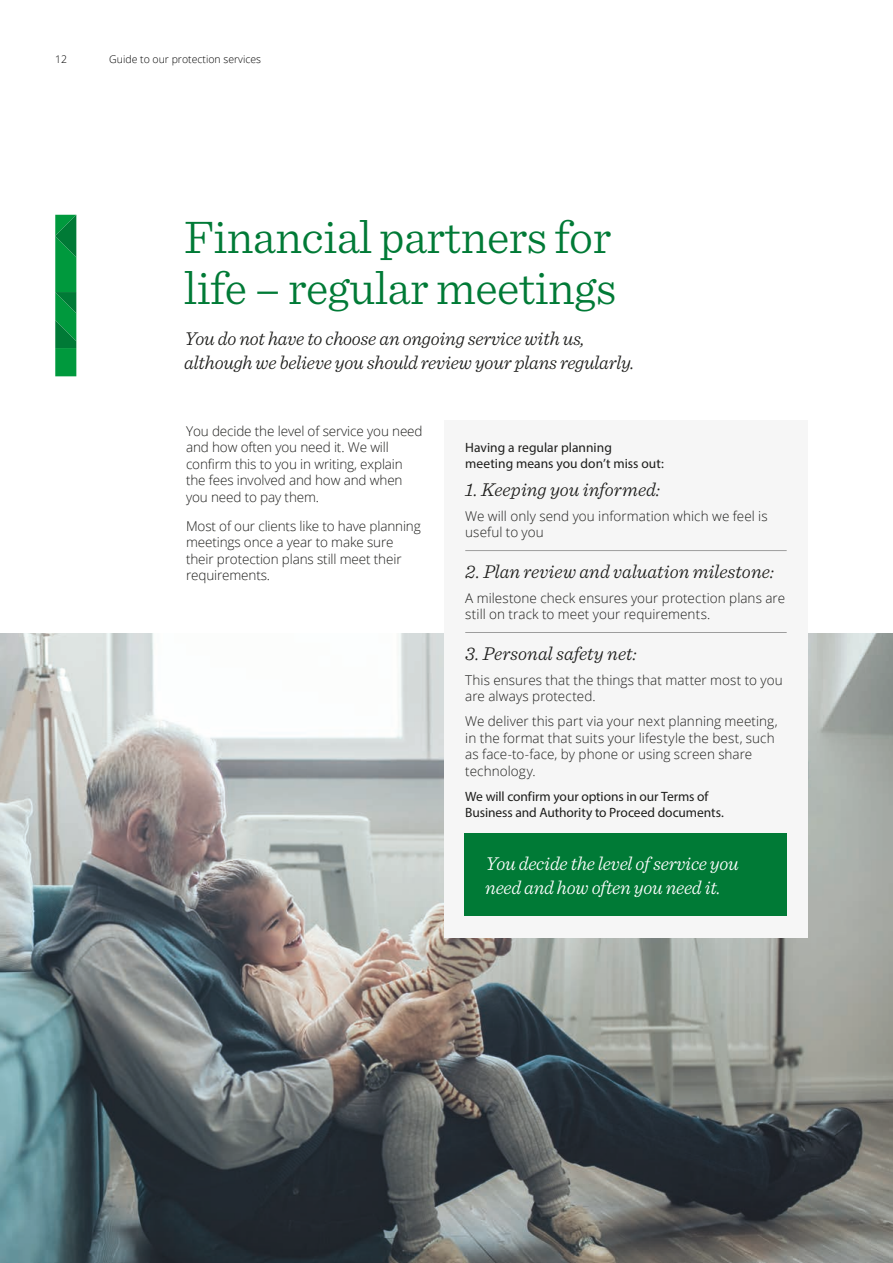
<style>
.page{position:relative;width:893px;height:1263px;background:#fff}
.page>*{position:absolute;margin:0;border:0;box-sizing:border-box;transform-origin:0 0}
.t1{font:300 48px/51px "Sentinel";letter-spacing:-.01em;color:#007a36}
.t2{font:italic 300 19.5px/24px "Sentinel";letter-spacing:-.01em;color:#1d1d1b}
.t3{font:italic 300 19.5px/24px "Sentinel";letter-spacing:-.01em;color:#fff}
.t4{font:300 13.5px/16.5px "Open Sans";color:#1d1d1b}
.t5{font:13.5px/16.5px "Myriad Pro";letter-spacing:-.005em;color:#1d1d1b}
.t6{font:300 10.5px "Open Sans";color:#000}
</style>
<div class="page">
<img style="left:0;top:633px;width:893px;height:630px">
<svg style="left:55px;top:215px;width:21px;height:161px;background:#05913e"></svg>
<div style="left:444px;top:420px;width:364px;height:518px;background:#f6f6f6"></div>
<hr style="left:465px;top:550px;width:322px;height:1px;background:#9d9d9d">
<hr style="left:465px;top:632px;width:322px;height:1px;background:#9d9d9d">
<div style="left:464px;top:833px;width:323px;height:83px;background:#007a36"></div>
<p class="t6" style="left:55px;top:52px;width:13px">12</p>
<p class="t6" style="left:109px;top:52px;width:153px">Guide to our protection services</p>
<h1 class="t1" style="left:184px;top:208px;width:434px">Financial partners for life – regular meetings</h1>
<h2 class="t2" style="left:184px;top:325px;width:452px">You do not have to choose an ongoing service with us, although we believe you should review your plans regularly.</h2>
<p class="t4" style="left:186px;top:422px;width:238px">You decide the level of service you need and how often you need it. We will confirm this to you in writing, explain the fees involved and how and when you need to pay them.</p>
<p class="t4" style="left:186px;top:517px;width:236px">Most of our clients like to have planning meetings once a year to make sure their protection plans still meet their requirements.</p>
<p class="t5" style="left:465px;top:439px;width:200px">Having a regular planning<br>meeting means you don’t miss out:</p>
<h2 class="t2" style="left:465px;top:476px;width:196px">1. Keeping you informed:</h2>
<p class="t4" style="left:465px;top:507px;width:304px">We will only send you information which we feel is useful to you</p>
<h2 class="t2" style="left:465px;top:558px;width:310px">2. Plan review and valuation milestone:</h2>
<p class="t4" style="left:465px;top:589px;width:321px">A milestone check ensures your protection plans are still on track to meet your requirements.</p>
<h2 class="t2" style="left:465px;top:640px;width:173px">3. Personal safety net:</h2>
<p class="t4" style="left:465px;top:671px;width:319px">This ensures that the things that matter most to you are always protected.</p>
<p class="t4" style="left:465px;top:713px;width:314px">We deliver this part via your next planning meeting, in the format that suits your lifestyle the best, such as face-to-face, by phone or using screen share technology.</p>
<p class="t5" style="left:465px;top:788px;width:260px">We will confirm your options in our Terms of<br>Business and Authority to Proceed documents.</p>
<h2 class="t3" style="left:485px;top:850px;width:255px">You decide the level of service you need and how often you need it.</h2>
</div>
